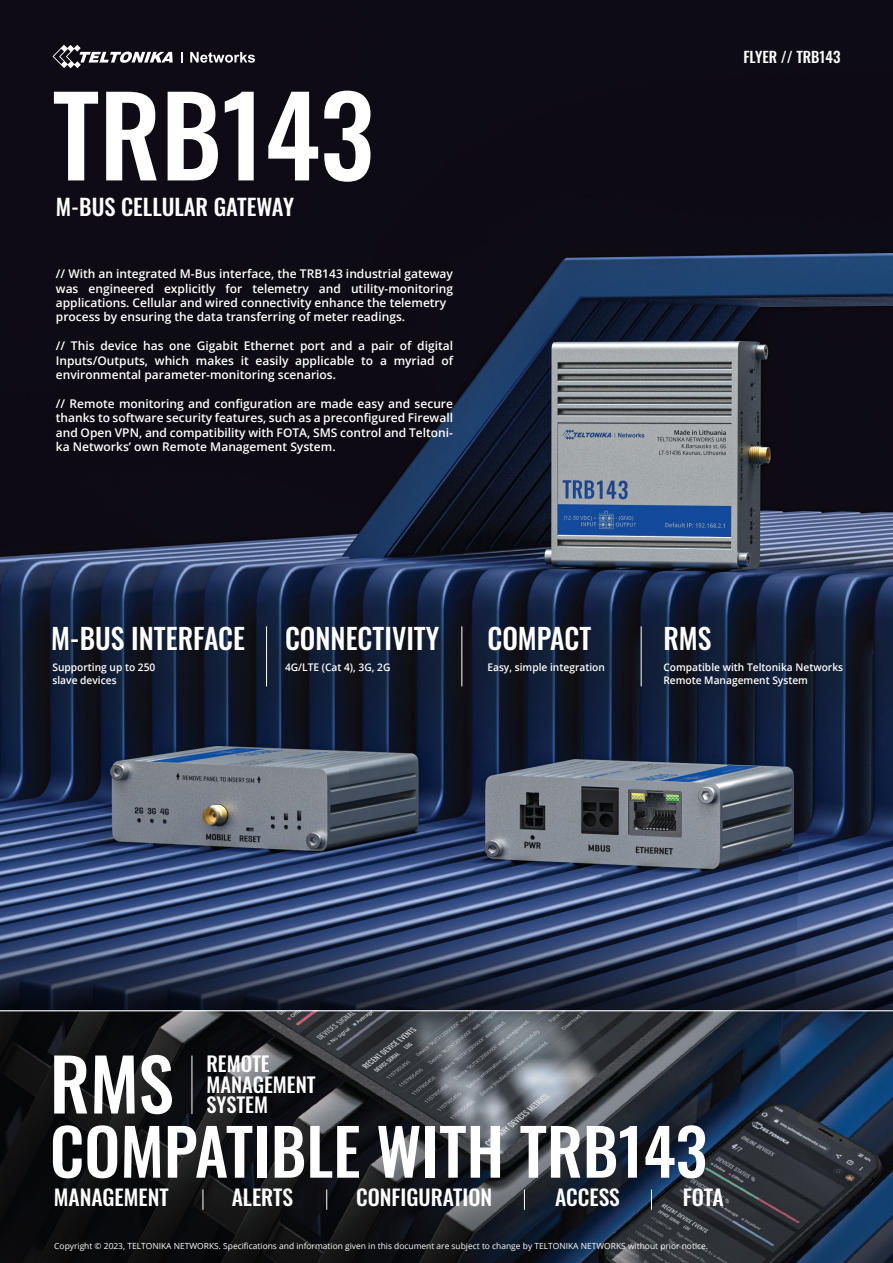
<style>
.page{position:relative;width:893px;height:1263px;background:#fff}
.page>*{position:absolute;margin:0;border:0;box-sizing:border-box;transform-origin:0 0}
.t1{font:500 109.5px "Oswald";color:#fff}
.t2{font:500 71.55px "Oswald";color:#fff}
.t3{font:500 63.9px "Oswald";color:#fff}
.t4{font:500 28.5px "Oswald";color:#fff}
.t5{font:500 22.5px "Oswald";color:#fff}
.t6{font:500 21.6px "Oswald";color:#fff}
.t7{font:500 20.4px/20.4px "Oswald";color:#fff}
.t8{font:500 15px "Oswald";color:#fff}
.t9{font:600 12px/14.4px "Open Sans";color:#fff;text-align:justify}
.t10{font:600 10.5px/12.6px "Open Sans";color:#fff}
.t11{font:8.4px "Open Sans";color:#fff}
</style>
<div class="page">
<img style="left:0;top:0;width:893px;height:866px">
<img style="left:0;top:562px;width:893px;height:196px">
<svg style="left:52px;top:45px;width:121px;height:23px"></svg>
<svg style="left:181px;top:52px;width:2px;height:11px"></svg>
<svg style="left:190px;top:52px;width:65px;height:11px"></svg>
<hr style="left:266px;top:627px;width:1px;height:59px;background:#fff">
<hr style="left:462px;top:627px;width:1px;height:59px;background:#fff">
<hr style="left:641px;top:627px;width:1px;height:59px;background:#fff">
<img style="left:0;top:866px;width:893px;height:144px">
<svg style="left:0;top:1011px;width:893px;height:252px;background:#252b33"></svg>
<hr style="left:192px;top:1055px;width:1px;height:59px;background:#fff">
<svg style="left:203px;top:1189px;width:1px;height:21px"></svg>
<svg style="left:326px;top:1189px;width:1px;height:21px"></svg>
<svg style="left:524px;top:1189px;width:1px;height:21px"></svg>
<svg style="left:651px;top:1189px;width:1px;height:21px"></svg>
<h1 class="t1" style="left:52px;top:79px;width:323px">TRB143</h1>
<h3 class="t5" style="left:56px;top:195px;width:240px">M-BUS CELLULAR GATEWAY</h3>
<p class="t9" style="left:56px;top:266px;width:399px;text-align:left">// With an integrated M-Bus interface, the TRB143 industrial gateway was engineered explicitly for telemetry and utility-monitoring applications. Cellular and wired connectivity enhance the telemetry process by ensuring the data transferring of meter readings.</p>
<p class="t9" style="left:56px;top:338px;width:399px">// This device has one Gigabit Ethernet port and a pair of digital Inputs/Outputs, which makes it easily applicable to a myriad of environmental parameter-monitoring scenarios.</p>
<p class="t9" style="left:56px;top:396px;width:399px">// Remote monitoring and configuration are made easy and secure thanks to software security features, such as a preconfigured Firewall and Open VPN, and compatibility with FOTA, SMS control and Teltoni&shy;ka Networks’ own Remote Management System.</p>
<p class="t8" style="left:743px;top:49px;width:99px">FLYER // TRB143</p>
<h3 class="t4" style="left:51px;top:623px;width:196px">M-BUS INTERFACE</h3>
<h3 class="t4" style="left:285px;top:623px;width:156px">CONNECTIVITY</h3>
<h3 class="t4" style="left:487px;top:623px;width:105px">COMPACT</h3>
<h3 class="t4" style="left:663px;top:623px;width:49px">RMS</h3>
<p class="t10" style="left:53px;top:661px;width:104px">Supporting up to 250</p>
<p class="t10" style="left:285px;top:661px;width:107px">4G/LTE (Cat 4), 3G, 2G</p>
<p class="t10" style="left:53px;top:673px;width:66px">slave devices</p>
<p class="t10" style="left:487px;top:661px;width:119px">Easy, simple integration</p>
<p class="t10" style="left:663px;top:661px;width:181px">Compatible with Teltonika Networks<br>Remote Management System</p>
<h2 class="t2" style="left:50px;top:1047px;width:125px">RMS</h2>
<h3 class="t7" style="left:206px;top:1055px;width:111px">REMOTE<br>MANAGEMENT<br>SYSTEM</h3>
<h3 class="t3" style="left:50px;top:1118px;width:659px">COMPATIBLE WITH TRB143</h3>
<h3 class="t6" style="left:54px;top:1185px;width:117px">MANAGEMENT</h3>
<h3 class="t6" style="left:232px;top:1185px;width:63px">ALERTS</h3>
<h3 class="t6" style="left:356px;top:1185px;width:138px">CONFIGURATION</h3>
<h3 class="t6" style="left:555px;top:1185px;width:66px">ACCESS</h3>
<h3 class="t6" style="left:683px;top:1185px;width:43px">FOTA</h3>
<p class="t11" style="left:54px;top:1240px;width:655px">Copyright © 2023, TELTONIKA NETWORKS. Specifications and information given in this document are subject to change by TELTONIKA NETWORKS without prior notice.</p>
</div>
